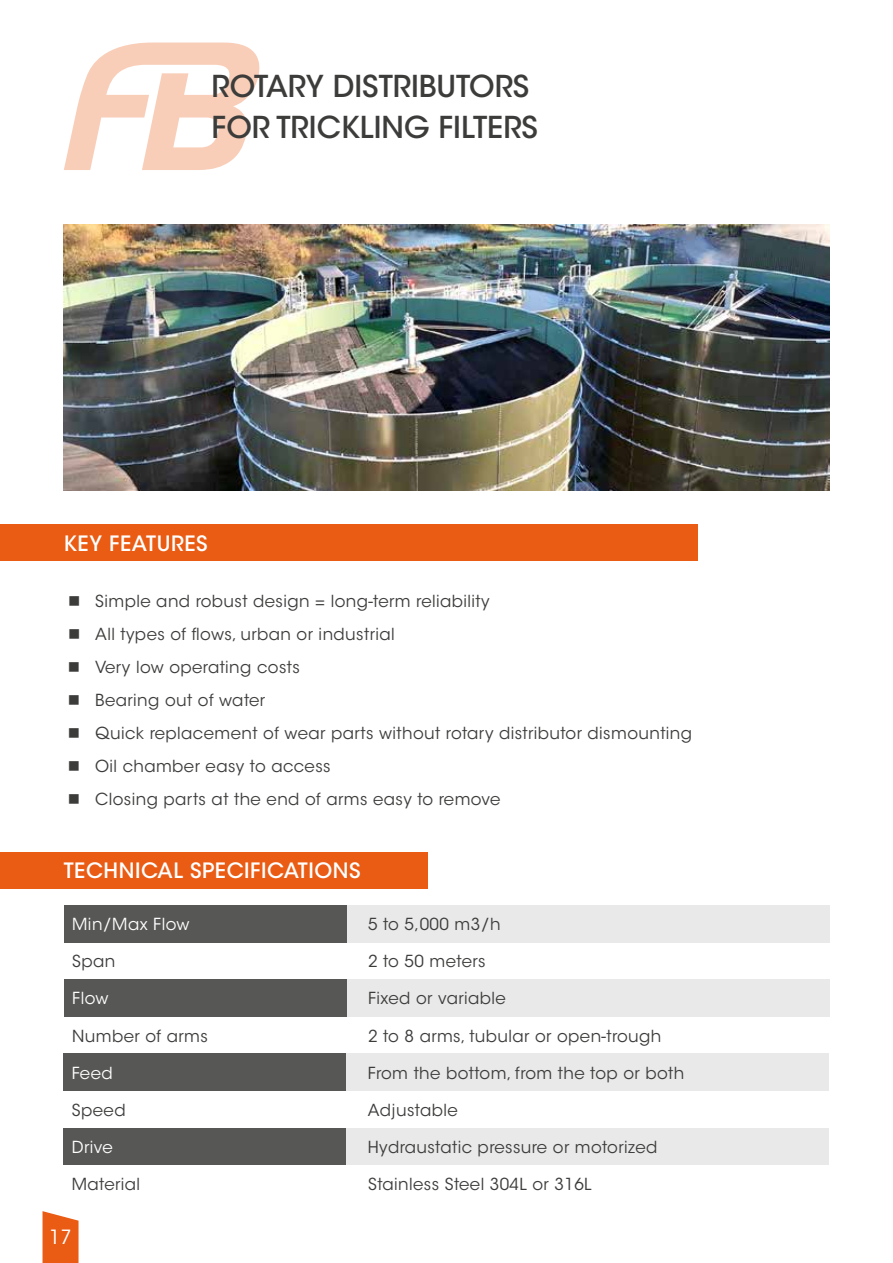
<style>
.page{position:relative;width:893px;height:1263px;background:#fff}
.page>*{position:absolute;margin:0;border:0;box-sizing:border-box;transform-origin:0 0}
.t1{font:500 30px/40.5px "ITC Avant Garde Std";color:#3c3c3b}
.t2{font:500 21px "ITC Avant Garde Std";letter-spacing:.025em;color:#fff}
.t3{font:19.5px "ITC Avant Garde Std";color:#fff}
.t4{font:16.5px/33px "ITC Avant Garde Std";letter-spacing:.025em;color:#3c3c3b}
.t5{font:16.5px "ITC Avant Garde Std";letter-spacing:.025em;color:#fff}
</style>
<div class="page">
<svg style="left:64px;top:43px;width:196px;height:127px"></svg>
<img style="left:64px;top:225px;width:765px;height:266px">
<div style="left:0;top:525px;width:697px;height:36px;background:#ea5b13"></div>
<div style="left:64px;top:906px;width:283px;height:37px;background:#575756"></div>
<div style="left:347px;top:906px;width:482px;height:37px;background:#e9e9e9"></div>
<div style="left:64px;top:980px;width:283px;height:37px;background:#575756"></div>
<div style="left:347px;top:980px;width:482px;height:37px;background:#e9e9e9"></div>
<div style="left:63px;top:1054px;width:284px;height:37px;background:#575756"></div>
<div style="left:346px;top:1054px;width:483px;height:37px;background:#e9e9e9"></div>
<div style="left:63px;top:1128px;width:284px;height:37px;background:#575756"></div>
<div style="left:346px;top:1128px;width:483px;height:37px;background:#e9e9e9"></div>
<div style="left:0;top:852px;width:427px;height:36px;background:#ea5b13"></div>
<svg style="left:43px;top:1211px;width:36px;height:52px;background:#ec6c2c"></svg>
<h1 class="t1" style="left:212px;top:66px;width:328px">ROTARY DISTRIBUTORS<br>FOR TRICKLING FILTERS</h1>
<p class="t2" style="left:64px;top:530px;width:145px">KEY FEATURES</p>
<p class="t4" style="left:95px;top:584px;width:598px">Simple and robust design = long-term reliability<br>All types of flows, urban or industrial<br>Very low operating costs<br>Bearing out of water<br>Quick replacement of wear parts without rotary distributor dismounting Oil chamber easy to access<br>Closing parts at the end of arms easy to remove</p>
<p class="t2" style="left:64px;top:857px;width:298px">TECHNICAL SPECIFICATIONS</p>
<p class="t5" style="left:72px;top:914px;width:119px">Min/Max Flow</p>
<p class="t4" style="left:368px;top:908px;width:134px">5 to 5,000 m3/h</p>
<p class="t4" style="left:72px;top:945px;width:45px">Span</p>
<p class="t4" style="left:368px;top:945px;width:119px">2 to 50 meters</p>
<p class="t5" style="left:72px;top:988px;width:38px">Flow</p>
<p class="t4" style="left:368px;top:982px;width:139px">Fixed or variable</p>
<p class="t4" style="left:72px;top:1019px;width:137px">Number of arms</p>
<p class="t4" style="left:368px;top:1019px;width:295px">2 to 8 arms, tubular or open-trough</p>
<p class="t5" style="left:72px;top:1062px;width:42px">Feed</p>
<p class="t4" style="left:368px;top:1056px;width:318px">From the bottom, from the top or both</p>
<p class="t4" style="left:72px;top:1093px;width:55px">Speed</p>
<p class="t4" style="left:368px;top:1093px;width:92px">Adjustable</p>
<p class="t5" style="left:72px;top:1137px;width:42px">Drive</p>
<p class="t4" style="left:368px;top:1130px;width:291px">Hydraustatic pressure or motorized</p>
<p class="t4" style="left:72px;top:1167px;width:70px">Material</p>
<p class="t4" style="left:368px;top:1167px;width:225px">Stainless Steel 304L or 316L</p>
<p class="t3" style="left:49px;top:1225px;width:24px">17</p>
</div>
